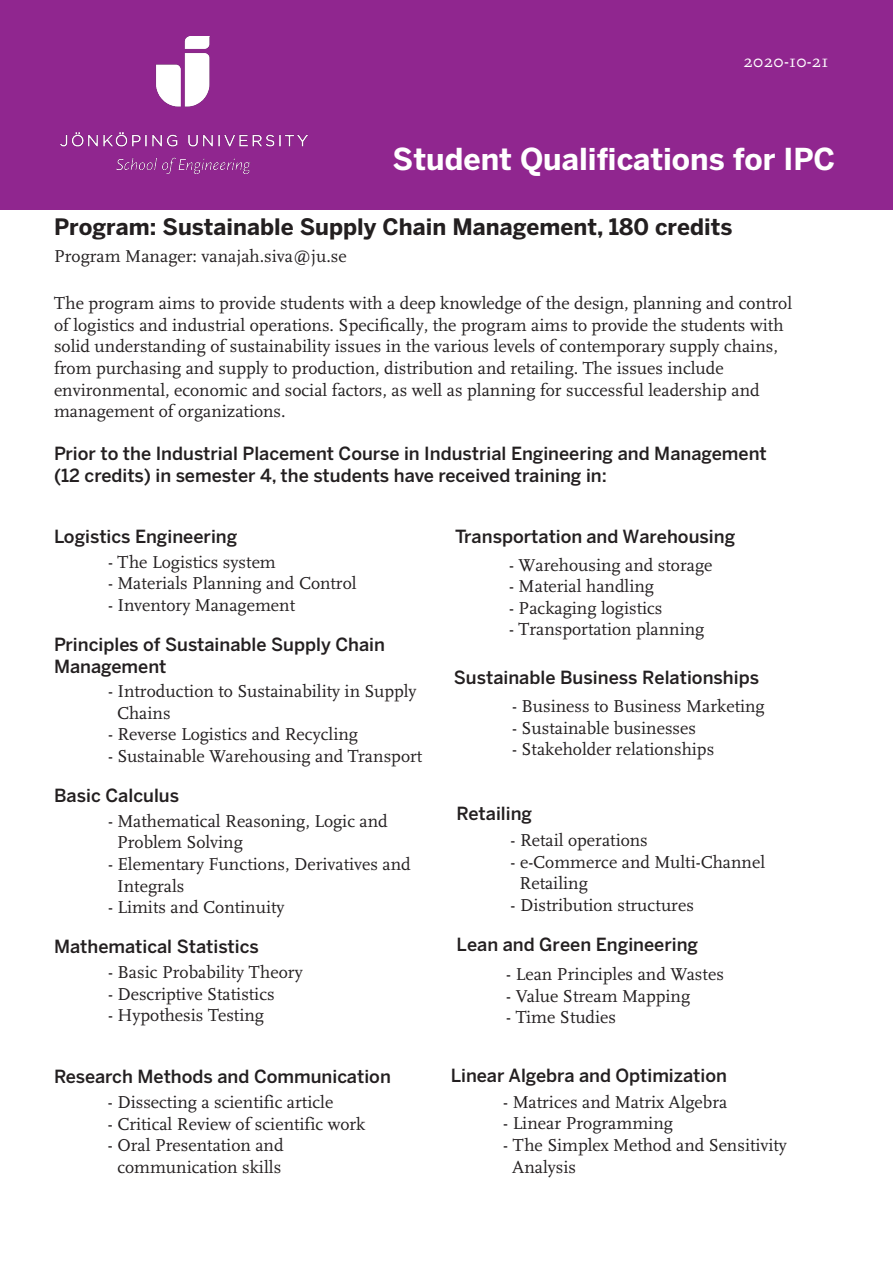
<style>
.page{position:relative;width:893px;height:1263px;background:#fff}
.page>*{position:absolute;margin:0;border:0;box-sizing:border-box;transform-origin:0 0}
.t1{font:700 30px "Benton Sans";color:#fff}
.t2{font:700 22.5px "Benton Sans";color:#231f20}
.t3{font:18px/21.6px "Scala OT";color:#231f20}
.t4{font:500 18px/21.6px "Benton Sans";color:#231f20}
.t5{font:18px "Scala OT";color:#fff}
</style>
<div class="page">
<div style="left:0;top:0;width:893px;height:209px;background:#90268f"></div>
<img style="left:61px;top:36px;width:246px;height:137px">
<p class="t5" style="left:743px;top:52px;width:86px">2020-10-21</p>
<p class="t1" style="left:393px;top:141px;width:444px">Student Qualifications for IPC</p>
<p class="t2" style="left:54px;top:213px;width:680px">Program: Sustainable Supply Chain Management, 180 credits</p>
<p class="t3" style="left:54px;top:246px;width:294px">Program Manager: vanajah.siva@ju.se</p>
<p class="t3" style="left:54px;top:293px;width:740px">The program aims to provide students with a deep knowledge of the design, planning and control of logistics and industrial operations. Specifically, the program aims to provide the students with solid understanding of sustainability issues in the various levels of contemporary supply chains, from purchasing and supply to production, distribution and retailing. The issues include environmental, economic and social factors, as well as planning for successful leadership and management of organizations.</p>
<p class="t4" style="left:54px;top:443px;width:714px">Prior to the Industrial Placement Course in Industrial Engineering and Management (12 credits) in semester 4, the students have received training in:</p>
<p class="t4" style="left:54px;top:525px;width:185px">Logistics Engineering</p>
<p class="t3" style="left:108px;top:551px;width:169px">- The Logistics system</p>
<p class="t3" style="left:108px;top:573px;width:250px">- Materials Planning and Control</p>
<p class="t3" style="left:108px;top:594px;width:189px">- Inventory Management</p>
<p class="t4" style="left:54px;top:633px;width:333px">Principles of Sustainable Supply Chain<br>Management</p>
<p class="t3" style="left:117px;top:681px;width:301px;text-indent:-9px">- Introduction to Sustainability in Supply<br>Chains</p>
<p class="t3" style="left:108px;top:724px;width:252px">- Reverse Logistics and Recycling</p>
<p class="t3" style="left:108px;top:746px;width:316px">- Sustainable Warehousing and Transport</p>
<p class="t4" style="left:54px;top:784px;width:127px">Basic Calculus</p>
<p class="t3" style="left:117px;top:810px;width:272px;text-indent:-9px">- Mathematical Reasoning, Logic and<br>Problem Solving</p>
<p class="t3" style="left:117px;top:854px;width:295px;text-indent:-9px">- Elementary Functions, Derivatives and<br>Integrals</p>
<p class="t3" style="left:108px;top:897px;width:178px">- Limits and Continuity</p>
<p class="t4" style="left:54px;top:936px;width:206px">Mathematical Statistics</p>
<p class="t3" style="left:108px;top:962px;width:196px">- Basic Probability Theory</p>
<p class="t3" style="left:108px;top:983px;width:168px">- Descriptive Statistics</p>
<p class="t3" style="left:108px;top:1005px;width:158px">- Hypothesis Testing</p>
<p class="t4" style="left:54px;top:1065px;width:338px">Research Methods and Communication</p>
<p class="t3" style="left:108px;top:1092px;width:227px">- Dissecting a scientific article</p>
<p class="t3" style="left:108px;top:1113px;width:259px">- Critical Review of scientific work</p>
<p class="t3" style="left:108px;top:1135px;width:177px;text-align:center">- Oral Presentation and communication skills</p>
<p class="t4" style="left:455px;top:525px;width:282px">Transportation and Warehousing</p>
<p class="t3" style="left:509px;top:554px;width:205px">- Warehousing and storage</p>
<p class="t3" style="left:509px;top:576px;width:146px">- Material handling</p>
<p class="t3" style="left:509px;top:597px;width:155px">- Packaging logistics</p>
<p class="t3" style="left:509px;top:619px;width:197px">- Transportation planning</p>
<p class="t4" style="left:454px;top:667px;width:307px">Sustainable Business Relationships</p>
<p class="t3" style="left:512px;top:696px;width:254px">- Business to Business Marketing</p>
<p class="t3" style="left:512px;top:717px;width:186px">- Sustainable businesses</p>
<p class="t3" style="left:512px;top:739px;width:204px">- Stakeholder relationships</p>
<p class="t4" style="left:457px;top:802px;width:77px">Retailing</p>
<p class="t3" style="left:511px;top:830px;width:139px">- Retail operations</p>
<p class="t3" style="left:520px;top:851px;width:247px;text-indent:-9px">- e-Commerce and Multi-Channel<br>Retailing</p>
<p class="t3" style="left:511px;top:894px;width:185px">- Distribution structures</p>
<p class="t4" style="left:457px;top:933px;width:243px">Lean and Green Engineering</p>
<p class="t3" style="left:506px;top:964px;width:219px">- Lean Principles and Wastes</p>
<p class="t3" style="left:506px;top:985px;width:185px">- Value Stream Mapping</p>
<p class="t3" style="left:506px;top:1007px;width:111px">- Time Studies</p>
<p class="t4" style="left:451px;top:1065px;width:278px">Linear Algebra and Optimization</p>
<p class="t3" style="left:503px;top:1091px;width:226px">- Matrices and Matrix Algebra</p>
<p class="t3" style="left:503px;top:1113px;width:171px">- Linear Programming</p>
<p class="t3" style="left:512px;top:1135px;width:276px;text-indent:-9px">- The Simplex Method and Sensitivity<br>Analysis</p>
</div>
